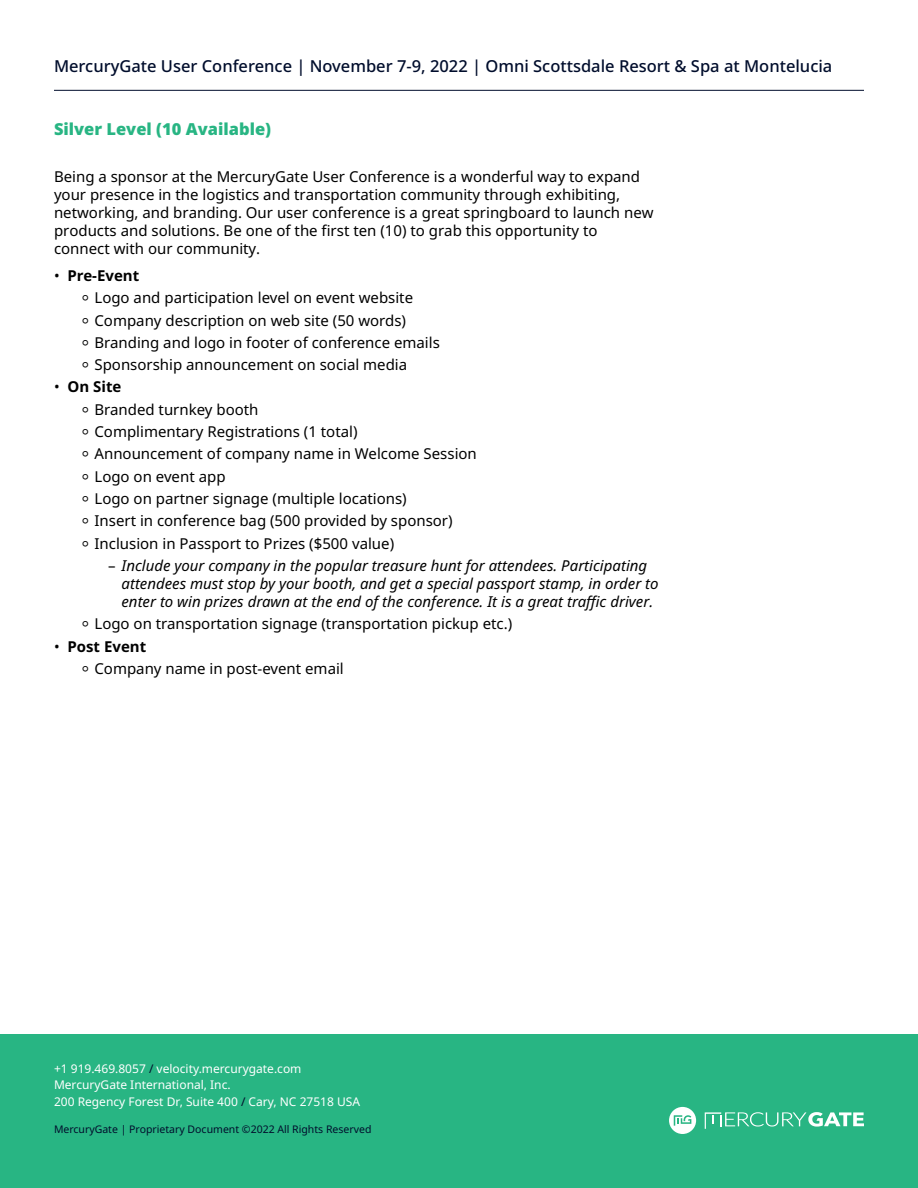
<style>
.page{position:relative;width:918px;height:1188px;background:#fff}
.page>*{position:absolute;margin:0;border:0;box-sizing:border-box;transform-origin:0 0}
.t1{font:500 16.5px "Noto Sans";color:#010d2c}
.t2{font:900 16.5px "Noto Sans";color:#28b583}
.t3{font:15px/22.4px "Noto Sans";color:#000}
.t4{font:italic 15px/18px "Noto Sans";color:#000}
.t5{font:12px/16.5px "Noto Sans";color:#fff}
.t6{font:10.5px "Noto Sans";color:#010d2c}
.s1{font-weight:700}
.s2{font-style:normal}
.s3{color:#010d2c}
</style>
<div class="page">
<div style="left:0;top:1034px;width:918px;height:154px;background:#28b583"></div>
<div style="left:669px;top:1107px;width:27px;height:27px;background:#fff;border-radius:50%"></div>
<svg style="left:674px;top:1115px;width:17px;height:11px"></svg>
<svg style="left:705px;top:1112px;width:159px;height:17px"></svg>
<hr style="left:54px;top:90px;width:810px;height:1px;background:#010d2c">
<p class="t1" style="left:54px;top:54px;width:780px">MercuryGate User Conference | November 7-9, 2022 | Omni Scottsdale Resort &amp; Spa at Montelucia</p>
<p class="t2" style="left:54px;top:116px;width:219px">Silver Level (10 Available)</p>
<p class="t3" style="left:54px;top:168px;width:601px;line-height:18px">Being a sponsor at the MercuryGate User Conference is a wonderful way to expand your presence in the logistics and transportation community through exhibiting, networking, and branding. Our user conference is a great springboard to launch new products and solutions. Be one of the first ten (10) to grab this opportunity to connect with our community.</p>
<p class="t3" style="left:81px;top:265px;width:360px;text-indent:-27px">• <span class="s1">Pre-Event<br></span>⸰ Logo and participation level on event website<br>⸰ Company description on web site (50 words)<br>⸰ Branding and logo in footer of conference emails ⸰ Sponsorship announcement on social media</p>
<p class="t3" style="left:81px;top:376px;width:397px;text-indent:-27px">• <span class="s1">On Site<br></span>⸰ Branded turnkey booth<br>⸰ Complimentary Registrations (1 total)<br>⸰ Announcement of company name in Welcome Session ⸰ Logo on event app<br>⸰ Logo on partner signage (multiple locations)<br>⸰ Insert in conference bag (500 provided by sponsor)<br>⸰ Inclusion in Passport to Prizes ($500 value)</p>
<p class="t4" style="left:122px;top:557px;width:539px;text-indent:-14px"><span class="s2">–</span> Include your company in the popular treasure hunt for attendees. Participating attendees must stop by your booth, and get a special passport stamp, in order to enter to win prizes drawn at the end of the conference. It is a great traffic driver.</p>
<p class="t3" style="left:81px;top:613px;width:433px">⸰ Logo on transportation signage (transportation pickup etc.)</p>
<p class="t3" style="left:81px;top:635px;width:264px;text-indent:-27px">• <span class="s1">Post Event<br></span>⸰ Company name in post-event email</p>
<p class="t5" style="left:54px;top:1060px;width:308px">+1 919.469.8057 <span class="s3">/</span> velocity.mercurygate.com<br>MercuryGate International, Inc.<br>200 Regency Forest Dr, Suite 400 <span class="s3">/</span> Cary, NC 27518 USA</p>
<p class="t6" style="left:54px;top:1122px;width:319px">MercuryGate | Proprietary Document ©2022 All Rights Reserved</p>
</div>
